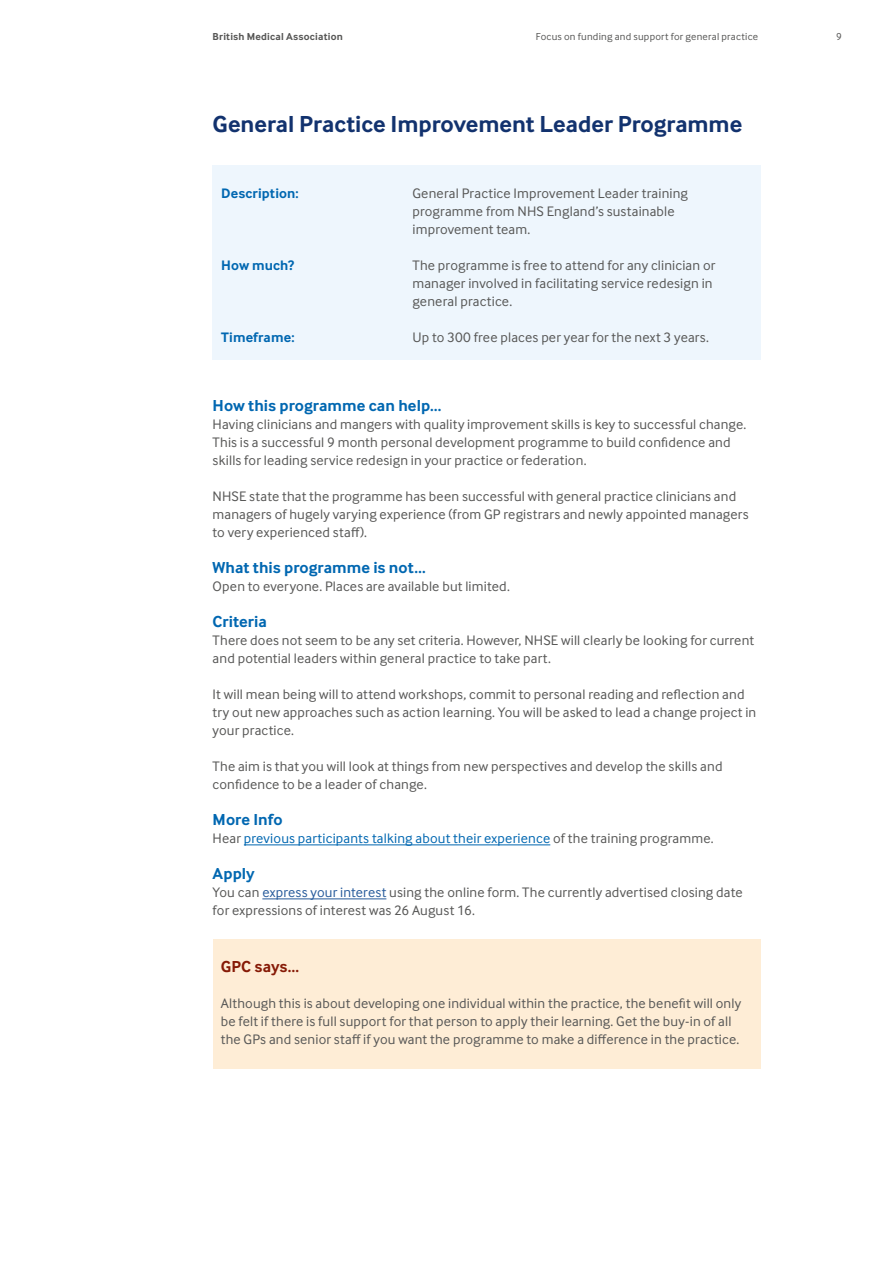
<style>
.page{position:relative;width:893px;height:1263px;background:#fff}
.page>*{position:absolute;margin:0;border:0;box-sizing:border-box;transform-origin:0 0}
.t1{font:700 24px "Inter Face";color:#12326e}
.t2{font:700 16.5px "Inter Face";color:#0067b1}
.t3{font:700 16.5px "Inter Face";letter-spacing:.01em;color:#861a06}
.t4{font:14.25px/18px "Inter Face";letter-spacing:.01em;color:#575756}
.t5{font:14.25px "Inter Face";letter-spacing:.01em;color:#0067b1}
.t6{font:700 14.25px "Inter Face";letter-spacing:.01em;color:#0067b1}
.t7{font:10.5px "Inter Face";letter-spacing:.025em;color:#575756}
.t8{font:700 10.5px "Inter Face";letter-spacing:.02em;color:#575756}
.s1{color:#575756}
.s2{color:#275b9b}
</style>
<div class="page">
<hr style="left:244px;top:845px;width:306px;height:1px;background:#0067b1">
<hr style="left:262px;top:899px;width:124px;height:1px;background:#275b9b">
<div style="left:213px;top:165px;width:548px;height:194px;background:#eef6fd"></div>
<div style="left:213px;top:939px;width:547px;height:129px;background:#feedd6"></div>
<p class="t8" style="left:213px;top:30px;width:132px">British Medical Association</p>
<p class="t7" style="left:536px;top:31px;width:224px">Focus on funding and support for general practice</p>
<p class="t7" style="left:836px;top:31px;width:7px">9</p>
<h1 class="t1" style="left:213px;top:110px;width:531px">General Practice Improvement Leader Programme</h1>
<p class="t6" style="left:221px;top:185px;width:79px">Description:</p>
<p class="t4" style="left:412px;top:184px;width:277px">General Practice Improvement Leader training programme from NHS England’s sustainable improvement team.</p>
<p class="t6" style="left:221px;top:257px;width:75px">How much?</p>
<p class="t4" style="left:412px;top:256px;width:304px">The programme is free to attend for any clinician or manager involved in facilitating service redesign in general practice.</p>
<p class="t6" style="left:221px;top:329px;width:75px">Timeframe:</p>
<p class="t4" style="left:412px;top:328px;width:298px">Up to 300 free places per year for the next 3 years.</p>
<p class="t2" style="left:213px;top:396px;width:230px">How this programme can help…</p>
<p class="t4" style="left:213px;top:415px;width:535px">Having clinicians and mangers with quality improvement skills is key to successful change.<br>This is a successful 9 month personal development programme to build confidence and skills for leading service redesign in your practice or federation.</p>
<p class="t4" style="left:213px;top:487px;width:537px">NHSE state that the programme has been successful with general practice clinicians and managers of hugely varying experience (from GP registrars and newly appointed managers to very experienced staff).</p>
<p class="t2" style="left:213px;top:558px;width:215px">What this programme is not…</p>
<p class="t4" style="left:213px;top:577px;width:299px">Open to everyone. Places are available but limited.</p>
<p class="t2" style="left:213px;top:612px;width:56px">Criteria</p>
<p class="t4" style="left:213px;top:631px;width:543px">There does not seem to be any set criteria. However, NHSE will clearly be looking for current and potential leaders within general practice to take part.</p>
<p class="t4" style="left:213px;top:685px;width:545px">It will mean being will to attend workshops, commit to personal reading and reflection and try out new approaches such as action learning. You will be asked to lead a change project in your practice.</p>
<p class="t4" style="left:213px;top:757px;width:511px">The aim is that you will look at things from new perspectives and develop the skills and confidence to be a leader of change.</p>
<p class="t2" style="left:213px;top:810px;width:71px">More Info</p>
<p class="t5" style="left:213px;top:830px;width:502px"><span class="s1">Hear</span> previous participants talking about their experience <span class="s1">of the training programme.</span></p>
<p class="t2" style="left:213px;top:864px;width:44px">Apply</p>
<p class="t4" style="left:213px;top:883px;width:531px">You can <span class="s2">express your interest</span> using the online form. The currently advertised closing date for expressions of interest was 26 August 16.</p>
<p class="t3" style="left:221px;top:957px;width:80px">GPC says…</p>
<p class="t4" style="left:221px;top:994px;width:522px">Although this is about developing one individual within the practice, the benefit will only be felt if there is full support for that person to apply their learning. Get the buy-in of all the GPs and senior staff if you want the programme to make a difference in the practice.</p>
</div>
